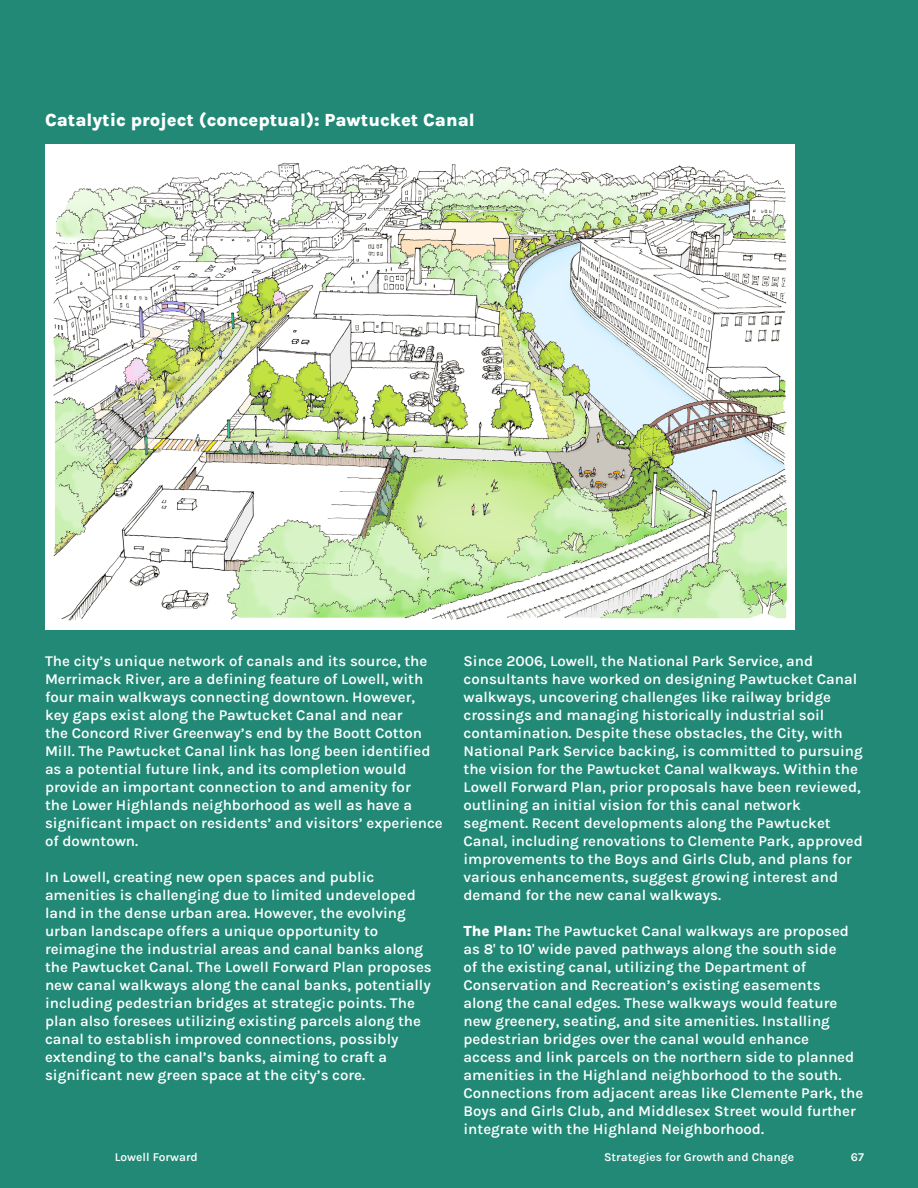
<style>
.page{position:relative;width:918px;height:1188px;background:#218975}
.page>*{position:absolute;margin:0;border:0;box-sizing:border-box;transform-origin:0 0}
._12_15_Karla_Medium{font:800 18px "Karla";color:#fff}
._10_12_Karla{font:600 15px/18px "Karla";color:#fff}
.t1{font:600 12px "Karla";color:#fff}
.s1{font-weight:800}
</style>
<div class="page">
<img style="left:45px;top:144px;width:749px;height:486px">
<p class="_12_15_Karla_Medium" style="left:45px;top:108px;width:431px">Catalytic project (conceptual): Pawtucket Canal</p>
<p class="_10_12_Karla" style="left:45px;top:652px;width:399px">The city’s unique network of canals and its source, the Merrimack River, are a defining feature of Lowell, with four main walkways connecting downtown. However, key gaps exist along the Pawtucket Canal and near<br>the Concord River Greenway’s end by the Boott Cotton Mill. The Pawtucket Canal link has long been identified as a potential future link, and its completion would provide an important connection to and amenity for<br>the Lower Highlands neighborhood as well as have a significant impact on residents’ and visitors’ experience of downtown.</p>
<p class="_10_12_Karla" style="left:45px;top:868px;width:388px">In Lowell, creating new open spaces and public amenities is challenging due to limited undeveloped land in the dense urban area. However, the evolving urban landscape offers a unique opportunity to reimagine the industrial areas and canal banks along the Pawtucket Canal. The Lowell Forward Plan proposes new canal walkways along the canal banks, potentially including pedestrian bridges at strategic points. The plan also foresees utilizing existing parcels along the canal to establish improved connections, possibly extending to the canal’s banks, aiming to craft a significant new green space at the city’s core.</p>
<p class="_10_12_Karla" style="left:464px;top:652px;width:401px">Since 2006, Lowell, the National Park Service, and consultants have worked on designing Pawtucket Canal walkways, uncovering challenges like railway bridge crossings and managing historically industrial soil contamination. Despite these obstacles, the City, with National Park Service backing, is committed to pursuing the vision for the Pawtucket Canal walkways. Within the Lowell Forward Plan, prior proposals have been reviewed, outlining an initial vision for this canal network segment. Recent developments along the Pawtucket Canal, including renovations to Clemente Park, approved improvements to the Boys and Girls Club, and plans for various enhancements, suggest growing interest and demand for the new canal walkways.</p>
<p class="_10_12_Karla" style="left:464px;top:922px;width:401px"><span class="s1">The Plan:</span> The Pawtucket Canal walkways are proposed as 8' to 10' wide paved pathways along the south side<br>of the existing canal, utilizing the Department of Conservation and Recreation’s existing easements along the canal edges. These walkways would feature new greenery, seating, and site amenities. Installing pedestrian bridges over the canal would enhance<br>access and link parcels on the northern side to planned amenities in the Highland neighborhood to the south.<br>Connections from adjacent areas like Clemente Park, the Boys and Girls Club, and Middlesex Street would further integrate with the Highland Neighborhood.</p>
<p class="t1" style="left:115px;top:1149px;width:85px">Lowell Forward</p>
<p class="t1" style="left:604px;top:1149px;width:192px">Strategies for Growth and Change</p>
<p class="t1" style="left:851px;top:1149px;width:15px">67</p>
</div>
